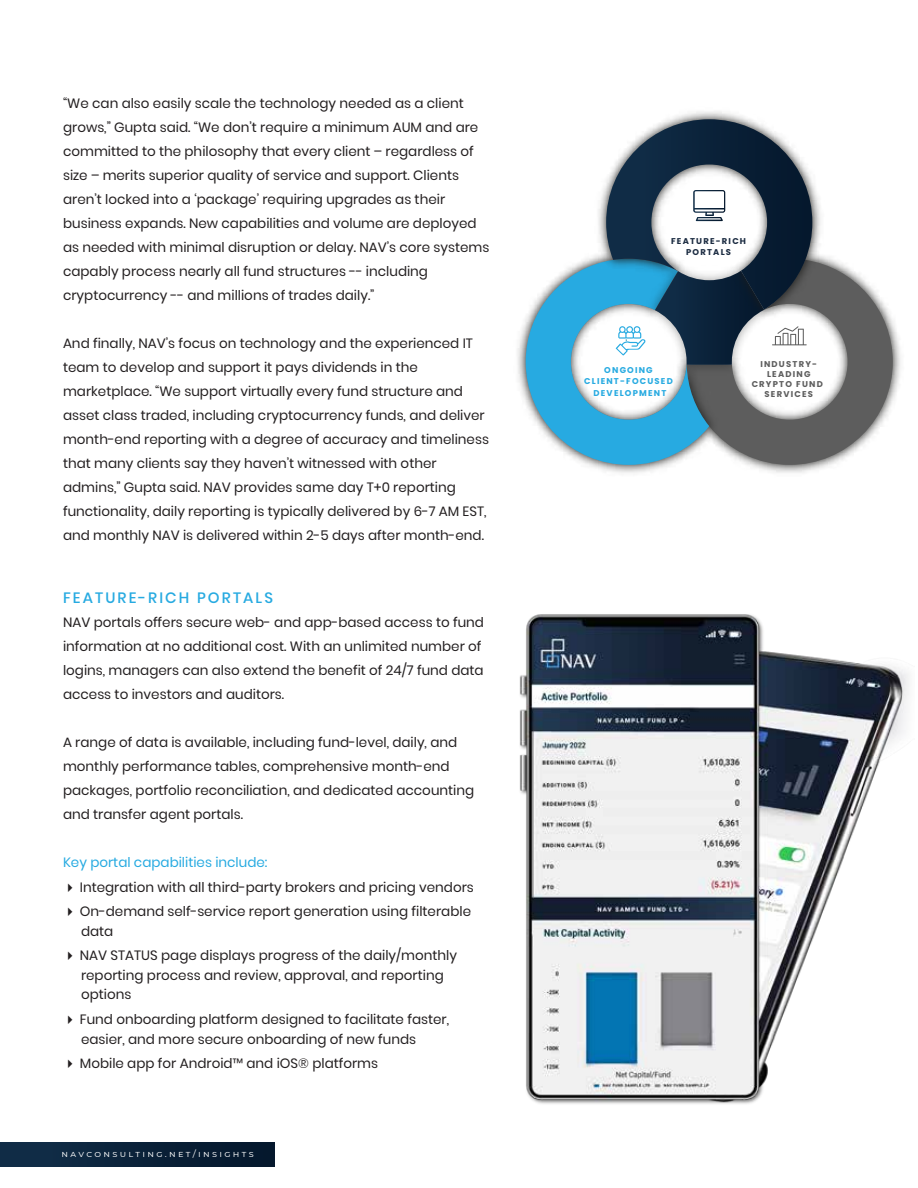
<style>
.page{position:relative;width:918px;height:1188px;background:#fff}
.page>*{position:absolute;margin:0;border:0;box-sizing:border-box;transform-origin:0 0}
.t1{font:500 15px "Poppins";letter-spacing:.14em;color:#27aae1}
.t2{font:13.5px/24px "Poppins";color:#231f20}
.t3{font:13.5px "Poppins";color:#27aae1}
.t4{font:9px "Montserrat";letter-spacing:.24em;color:#fff;scale:1.06 1}
.t5{font:700 8.4px/10.1px "Poppins";letter-spacing:.14em;color:#5d5d5d;text-align:center}
.t6{font:700 8.4px/11.2px "Poppins";letter-spacing:.14em;color:#27aae1;text-align:center}
.t7{font:700 8.4px/10.1px "Poppins";letter-spacing:.14em;color:#1b2b41;text-align:center}
</style>
<div class="page">
<img style="left:519px;top:614px;width:390px;height:490px">
<div style="left:0;top:1143px;width:274px;height:23px;background:#0b223a"></div>
<img style="left:750px;top:321px;width:151px;height:152px">
<img style="left:517px;top:319px;width:153px;height:154px">
<svg style="left:526px;top:119px;width:367px;height:346px"></svg>
<p class="t2" style="left:63px;top:91px;width:428px">“We can also easily scale the technology needed as a client grows,” Gupta said. “We don’t require a minimum AUM and are committed to the philosophy that every client – regardless of size – merits superior quality of service and support. Clients aren’t locked into a ‘package’ requiring upgrades as their business expands. New capabilities and volume are deployed as needed with minimal disruption or delay. NAV’s core systems capably process nearly all fund structures -- including cryptocurrency -- and millions of trades daily.”</p>
<p class="t2" style="left:63px;top:332px;width:427px">And finally, NAV’s focus on technology and the experienced IT team to develop and support it pays dividends in the marketplace. “We support virtually every fund structure and asset class traded, including cryptocurrency funds, and deliver month-end reporting with a degree of accuracy and timeliness that many clients say they haven’t witnessed with other admins,” Gupta said. NAV provides same day T+0 reporting functionality, daily reporting is typically delivered by 6-7 AM EST, and monthly NAV is delivered within 2-5 days after month-end.</p>
<p class="t1" style="left:63px;top:589px;width:212px">FEATURE-RICH PORTALS</p>
<p class="t2" style="left:63px;top:611px;width:422px">NAV portals offers secure web- and app-based access to fund information at no additional cost. With an unlimited number of logins, managers can also extend the benefit of 24/7 fund data access to investors and auditors.</p>
<p class="t2" style="left:63px;top:731px;width:413px">A range of data is available, including fund-level, daily, and monthly performance tables, comprehensive month-end packages, portfolio reconciliation, and dedicated accounting and transfer agent portals.</p>
<p class="t3" style="left:63px;top:855px;width:206px">Key portal capabilities include:</p>
<p class="t2" style="left:63px;top:875px;width:412px">✔ Integration with all third-party brokers and pricing vendors</p>
<p class="t2" style="left:81px;top:901px;width:392px;line-height:19.8px;text-indent:-18px">✔ On-demand self-service report generation using filterable data</p>
<p class="t2" style="left:81px;top:945px;width:377px;line-height:19.8px;text-indent:-18px">✔ NAV STATUS page displays progress of the daily/monthly reporting process and review, approval, and reporting options</p>
<p class="t2" style="left:81px;top:1009px;width:370px;line-height:19.8px;text-indent:-18px">✔ Fund onboarding platform designed to facilitate faster, easier, and more secure onboarding of new funds</p>
<p class="t2" style="left:63px;top:1051px;width:317px">✔ Mobile app for Android™ and iOS® platforms</p>
<p class="t4" style="left:61px;top:1148px;width:183px">NAVCONSULTING.NET/INSIGHTS</p>
<p class="t7" style="left:671px;top:236px;width:76px">FEATURE-RICH<br>PORTALS</p>
<p class="t6" style="left:584px;top:365px;width:90px">ONGOING<br>CLIENT-FOCUSED<br>DEVELOPMENT</p>
<p class="t5" style="left:752px;top:359px;width:73px">INDUSTRY-<br>LEADING<br>CRYPTO FUND<br>SERVICES</p>
</div>
